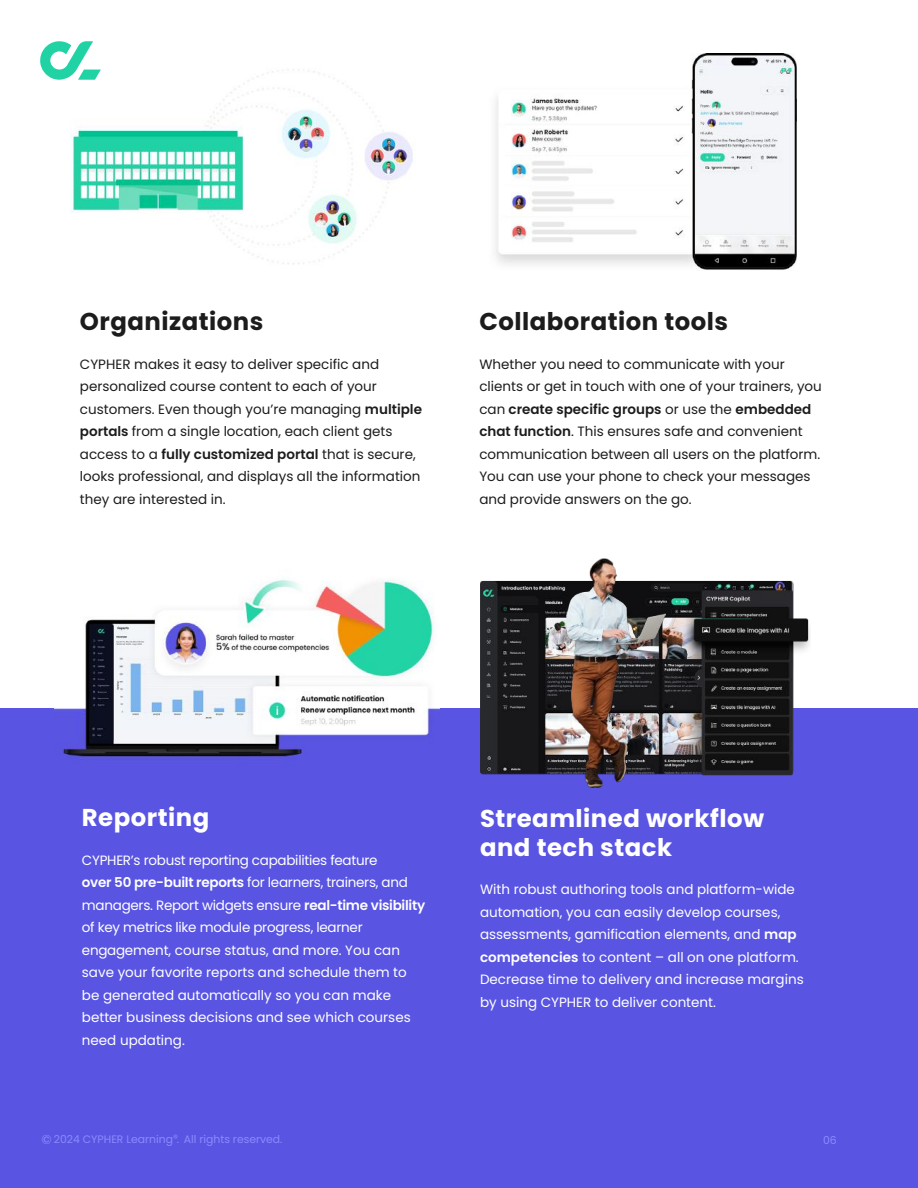
<style>
.page{position:relative;width:918px;height:1188px;background:#fff}
.page>*{position:absolute;margin:0;border:0;box-sizing:border-box;transform-origin:0 0}
.t1{font:700 24.3px/29.1px "Poppins";letter-spacing:.02em;color:#fff}
.t2{font:700 24.3px "Poppins";letter-spacing:.02em;color:#1c1c1c}
.t3{font:13.5px/22.5px "Poppins";color:#fff}
.t4{font:13.5px/22.5px "Poppins";color:#1c1c1c}
.t5{font:10.8px "Poppins";color:#8a8aff}
.s1{font-weight:600}
.s2{font-size:13.05px}
.s3{font-family:"Koz Go Pr 6 N"}
</style>
<div class="page">
<div style="left:0;top:709px;width:918px;height:479px;background:#5955e2"></div>
<img style="left:54px;top:578px;width:386px;height:188px">
<img style="left:70px;top:69px;width:346px;height:196px">
<img style="left:475px;top:580px;width:336px;height:196px">
<img style="left:566px;top:558px;width:99px;height:229px">
<svg style="left:40px;top:41px;width:61px;height:39px"></svg>
<img style="left:495px;top:53px;width:301px;height:217px">
<h1 class="t2" style="left:80px;top:308px;width:185px">Organizations</h1>
<h1 class="t2" style="left:479px;top:308px;width:250px">Collaboration tools</h1>
<p class="t4" style="left:479px;top:353px;width:344px">Whether you need to communicate with your clients or get in touch with one of your trainers, you can <span class="s1">create specific groups</span> or use the <span class="s1">embedded chat function</span>. This ensures safe and convenient communication between all users on the platform.<br>You can use your phone to check your messages and provide answers on the go.</p>
<p class="t4" style="left:80px;top:353px;width:344px">CYPHER makes it easy to deliver specific and personalized course content to each of your customers. Even though you’re managing <span class="s1">multiple portals</span> from a single location, each client gets access to a <span class="s1">fully customized portal</span> that is secure, looks professional, and displays all the information they are interested in.</p>
<h1 class="t1" style="left:82px;top:803px;width:129px">Reporting</h1>
<p class="t3" style="left:82px;top:849px;width:345px">CYPHER’s robust reporting capabilities feature<br><span class="s1">over 50 pre-built reports</span> for learners, trainers, and managers. Report widgets ensure <span class="s1">real-time visibility </span>of key metrics like module progress, learner engagement, course status, and more. You can save your favorite reports and schedule them to be generated automatically so you can make better business decisions and see which courses need updating.</p>
<p class="t5" style="left:42px;top:1133px;width:243px"><span class="s2">©</span> 2024 CYPHER Learning<span class="s3">®</span>. All rights reserved.</p>
<h1 class="t1" style="left:480px;top:804px;width:286px">Streamlined workflow and tech stack</h1>
<p class="t3" style="left:480px;top:878px;width:325px">With robust authoring tools and platform-wide automation, you can easily develop courses, assessments, gamification elements, and <span class="s1">map competencies</span> to content – all on one platform.<br>Decrease time to delivery and increase margins by using CYPHER to deliver content.</p>
<p class="t5" style="left:823px;top:1134px;width:15px">06</p>
</div>
